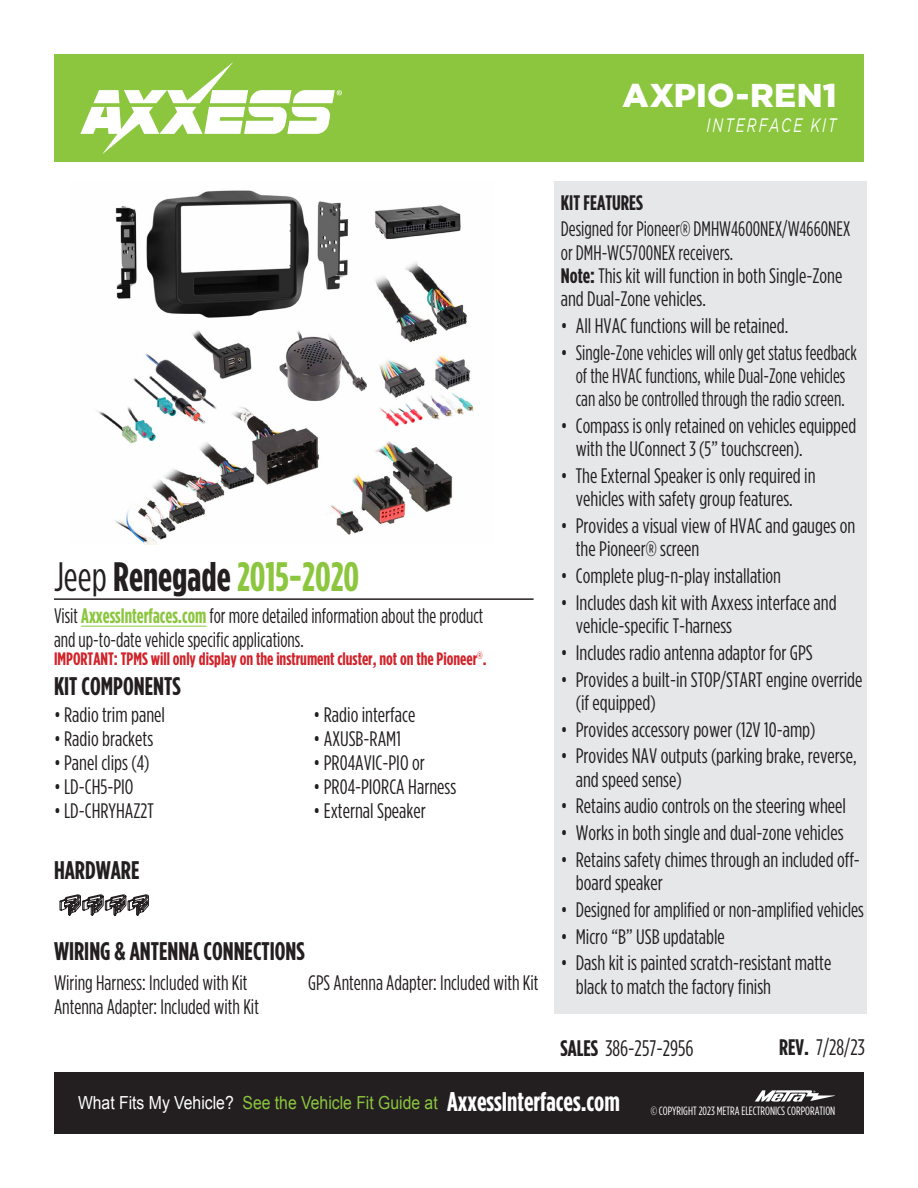
<style>
.page{position:relative;width:918px;height:1188px;background:#fff}
.page>*{position:absolute;margin:0;border:0;box-sizing:border-box;transform-origin:0 0}
.t1{font:700 41.1px "Gotham Condensed";color:#8bc63e}
.t2{font:900 33px "Gotham";letter-spacing:.005em;color:#fff}
.t3{font:700 25.5px "Gotham Condensed";color:#231f20}
.t4{font:22.5px "Gotham Condensed";color:#231f20}
.t5{font:21px/23.2px "Gotham Condensed";color:#231f20}
.t6{font:21px/23.2px "Gotham Condensed";color:#231f20;scale:.94 1}
.t7{font:21px/24px "Gotham Condensed";color:#231f20;scale:.93 1}
.t8{font:21px/24px "Gotham Condensed";color:#231f20;scale:.96 1}
.t9{font:700 21px "Gotham Condensed";color:#231f20}
.t10{font:italic 19.5px "Gotham";letter-spacing:.15em;color:#fff;scale:.7 1}
.t11{font:700 18px "Gotham Condensed";color:#d1232a}
.t12{font:18px "Arial";color:#8bc63e;scale:.88 1}
.t13{font:12px "Gotham Condensed";color:#fff}
.s1{font-weight:400;color:#231f20}
.s2{color:#231f20}
.s3{font-weight:700;color:#8bc63e}
.s4{font-weight:700}
.s5{color:#fff}
.s6{font-family:"Gotham Condensed";font-weight:700;font-size:27px;color:#fff}
</style>
<div class="page">
<div style="left:54px;top:1072px;width:810px;height:62px;background:#231f20"></div>
<div style="left:54px;top:54px;width:810px;height:108px;background:#8bc63e"></div>
<svg style="left:80px;top:62px;width:262px;height:92px"></svg>
<svg style="left:755px;top:1090px;width:80px;height:12px"></svg>
<div style="left:554px;top:181px;width:312px;height:833px;background:#e6e7e9"></div>
<hr style="left:54px;top:598px;width:480px;height:2px;background:#231f20">
<hr style="left:81px;top:626px;width:125px;height:1px;background:#8bc63e">
<svg style="left:60px;top:895px;width:89px;height:21px"></svg>
<img style="left:96px;top:190px;width:378px;height:354px">
<h2 class="t2" style="left:623px;top:77px;width:215px">AXPIO-REN1</h2>
<p class="t10" style="left:707px;top:115px;width:187px">INTERFACE KIT</p>
<h1 class="t1" style="left:54px;top:553px;width:307px"><span class="s1">Jeep</span> <span class="s2">Renegade</span> 2015-2020</h1>
<p class="t7" style="left:54px;top:604px;width:463px">Visit <span class="s3">AxxessInterfaces.com</span> for more detailed information about the product and up-to-date vehicle specific applications.</p>
<p class="t11" style="left:54px;top:649px;width:434px">IMPORTANT: TPMS will only display on the instrument cluster, not on the Pioneer<sup>®</sup>.</p>
<p class="t3" style="left:54px;top:672px;width:128px">KIT COMPONENTS</p>
<p class="t5" style="left:54px;top:703px;width:113px">• Radio trim panel</p>
<p class="t5" style="left:54px;top:727px;width:101px">• Radio brackets</p>
<p class="t5" style="left:54px;top:751px;width:97px">• Panel clips (4)</p>
<p class="t5" style="left:54px;top:775px;width:81px">• LD-CH5-PIO</p>
<p class="t5" style="left:54px;top:799px;width:101px">• LD-CHRYHAZ2T</p>
<p class="t3" style="left:54px;top:855px;width:87px">HARDWARE</p>
<p class="t5" style="left:314px;top:703px;width:103px">• Radio interface</p>
<p class="t5" style="left:314px;top:727px;width:89px">• AXUSB-RAM1</p>
<p class="t5" style="left:314px;top:751px;width:113px">• PR04AVIC-PIO or</p>
<p class="t5" style="left:314px;top:775px;width:144px">• PR04-PIORCA Harness</p>
<p class="t5" style="left:314px;top:799px;width:114px">• External Speaker</p>
<p class="t3" style="left:54px;top:937px;width:252px">WIRING &amp; ANTENNA CONNECTIONS</p>
<p class="t8" style="left:54px;top:971px;width:215px">Wiring Harness: Included with Kit<br>Antenna Adapter: Included with Kit</p>
<p class="t8" style="left:308px;top:971px;width:241px">GPS Antenna Adapter: Included with Kit</p>
<p class="t9" style="left:561px;top:190px;width:84px">KIT FEATURES</p>
<p class="t6" style="left:561px;top:217px;width:309px">Designed for Pioneer® DMHW4600NEX/W4660NEX or DMH-WC5700NEX receivers.<br><span class="s4">Note:</span> This kit will function in both Single-Zone and Dual-Zone vehicles.</p>
<p class="t5" style="left:561px;top:314px;width:229px">• All HVAC functions will be retained.</p>
<p class="t5" style="left:561px;top:340px;width:298px;text-align:center">• Single-Zone vehicles will only get status feedback of the HVAC functions, while Dual-Zone vehicles<br>can also be controlled through the radio screen.</p>
<p class="t5" style="left:576px;top:414px;width:282px;text-indent:-15px">• Compass is only retained on vehicles equipped with the UConnect 3 (5” touchscreen).</p>
<p class="t5" style="left:561px;top:464px;width:256px;text-align:center">• The External Speaker is only required in vehicles with safety group features.</p>
<p class="t5" style="left:576px;top:514px;width:281px;text-indent:-15px">• Provides a visual view of HVAC and gauges on the Pioneer® screen</p>
<p class="t5" style="left:561px;top:564px;width:222px">• Complete plug-n-play installation</p>
<p class="t5" style="left:576px;top:590px;width:262px;text-indent:-15px">• Includes dash kit with Axxess interface and vehicle-specific T-harness</p>
<p class="t5" style="left:561px;top:640px;width:253px">• Includes radio antenna adaptor for GPS</p>
<p class="t5" style="left:576px;top:667px;width:288px;text-indent:-15px">• Provides a built-in STOP/START engine override (if equipped)</p>
<p class="t5" style="left:561px;top:717px;width:256px">• Provides accessory power (12V 10-amp)</p>
<p class="t5" style="left:576px;top:744px;width:282px;text-indent:-15px">• Provides NAV outputs (parking brake, reverse, and speed sense)</p>
<p class="t5" style="left:561px;top:794px;width:287px">• Retains audio controls on the steering wheel</p>
<p class="t5" style="left:561px;top:821px;width:284px">• Works in both single and dual-zone vehicles</p>
<p class="t5" style="left:576px;top:848px;width:286px;text-indent:-15px">• Retains safety chimes through an included off&shy;board speaker</p>
<p class="t5" style="left:561px;top:898px;width:305px">• Designed for amplified or non-amplified vehicles</p>
<p class="t5" style="left:561px;top:924px;width:166px">• Micro “B” USB updatable</p>
<p class="t5" style="left:576px;top:951px;width:257px;text-indent:-15px">• Dash kit is painted scratch-resistant matte black to match the factory finish</p>
<p class="t4" style="left:561px;top:1036px;width:135px"><span class="s4">SALES</span> 386-257-2956</p>
<p class="t4" style="left:779px;top:1035px;width:87px"><span class="s4">REV.</span> 7/28/23</p>
<p class="t12" style="left:78px;top:1091px;width:617px"><span class="s5">What Fits My Vehicle?</span> See the Vehicle Fit Guide at <span class="s6">AxxessInterfaces.com</span></p>
<p class="t13" style="left:651px;top:1104px;width:186px">© COPYRIGHT 2023 METRA ELECTRONICS CORPORATION</p>
</div>
